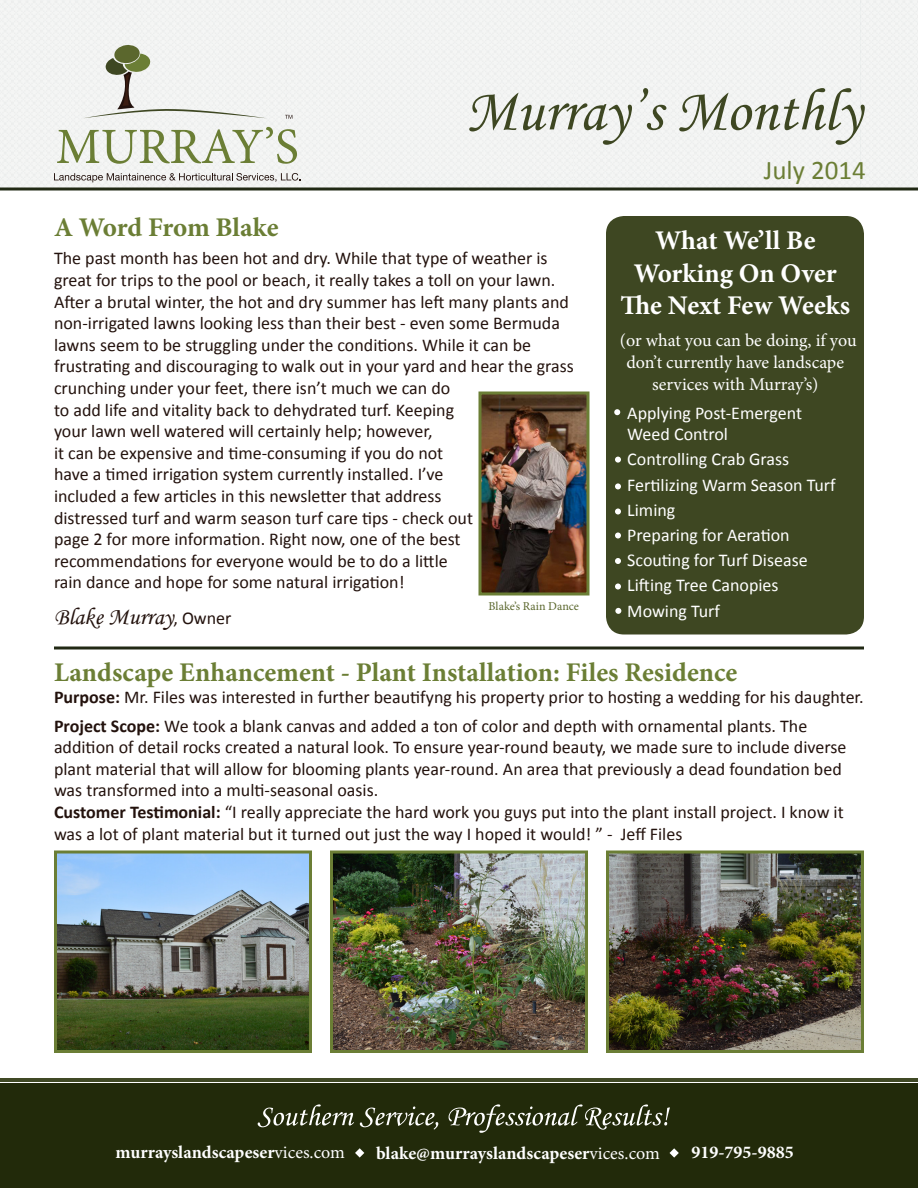
<style>
.page{position:relative;width:918px;height:1188px;background:#fff}
.page>*{position:absolute;margin:0;border:0;box-sizing:border-box;transform-origin:0 0}
.t1{font:60px "Monotype Corsiva";color:#3e4722}
.t2{font:700 27px "Minion Pro";color:#6b7e35}
.t3{font:700 27px/32.4px "Minion Pro";letter-spacing:-.005em;color:#fff;text-align:center}
.t4{font:27px "Calibri";color:#6b7e35}
.t5{font:24px "Monotype Corsiva";color:#23120d}
.t6{font:18px/21.6px "Calibri";color:#23120d}
.t7{font:18px "Calibri";color:#fff}
.t8{font:700 18px "Minion Pro";color:#fff}
.t9{font:18px/21.6px "Minion Pro";color:#fff;text-align:center}
.t10{font:12px "Minion Pro";color:#5b672d}
.s1{font-family:"Calibri";font-size:18px}
.s2{font-weight:700}
.s3{font-weight:400}
</style>
<div class="page">
<div style="left:0;top:1084px;width:918px;height:104px;background:#222a0a"></div>
<hr style="left:0;top:1078px;width:918px;height:4px;background:#404925">
<svg style="left:258px;top:1104px;width:96px;height:23px"></svg>
<svg style="left:360px;top:1106px;width:78px;height:24px"></svg>
<svg style="left:449px;top:1104px;width:221px;height:29px"></svg>
<svg style="left:355px;top:1148px;width:9px;height:10px"></svg>
<svg style="left:670px;top:1148px;width:9px;height:10px"></svg>
<div style="left:606px;top:216px;width:258px;height:418px;background:#3e4722;border-radius:18px"></div>
<svg style="left:54px;top:646px;width:810px;height:4px;background:#585e4e"></svg>
<svg style="left:614px;top:409px;width:6px;height:6px"></svg>
<svg style="left:615px;top:532px;width:6px;height:6px"></svg>
<svg style="left:615px;top:457px;width:6px;height:6px"></svg>
<svg style="left:615px;top:483px;width:6px;height:6px"></svg>
<svg style="left:615px;top:508px;width:6px;height:6px"></svg>
<svg style="left:615px;top:558px;width:6px;height:6px"></svg>
<svg style="left:615px;top:584px;width:6px;height:6px"></svg>
<img style="left:286px;top:0;width:1px;height:45px">
<img style="left:286px;top:45px;width:1px;height:72px">
<img style="left:286px;top:117px;width:1px;height:71px">
<img style="left:861px;top:0;width:1px;height:45px">
<img style="left:861px;top:45px;width:1px;height:72px">
<img style="left:861px;top:117px;width:1px;height:71px">
<svg style="left:57px;top:127px;width:240px;height:37px"></svg>
<svg style="left:54px;top:173px;width:247px;height:9px"></svg>
<svg style="left:83px;top:44px;width:184px;height:74px"></svg>
<svg style="left:285px;top:115px;width:7px;height:4px"></svg>
<hr style="left:0;top:188px;width:918px;height:2px;background:#212914">
<img style="left:482px;top:396px;width:104px;height:196px">
<div style="left:478px;top:392px;width:112px;height:204px;border:3px solid #6b7e35"></div>
<svg style="left:615px;top:608px;width:6px;height:6px"></svg>
<img style="left:58px;top:854px;width:250px;height:195px">
<div style="left:54px;top:850px;width:258px;height:203px;border:3px solid #6b7e35"></div>
<img style="left:334px;top:854px;width:250px;height:195px">
<div style="left:330px;top:850px;width:258px;height:203px;border:3px solid #6b7e35"></div>
<img style="left:610px;top:854px;width:250px;height:195px">
<div style="left:606px;top:850px;width:258px;height:203px;border:3px solid #6b7e35"></div>
<p class="t1" style="left:465px;top:75px;width:398px">Murray’s Monthly</p>
<p class="t4" style="left:764px;top:153px;width:104px">July 2014</p>
<p class="t2" style="left:54px;top:208px;width:226px">A Word From Blake</p>
<p class="t6" style="left:54px;top:248px;width:521px">The past month has been hot and dry. While that type of weather is great for trips to the pool or beach, it really takes a toll on your lawn.<br>After a brutal winter, the hot and dry summer has left many plants and non-irrigated lawns looking less than their best - even some Bermuda lawns seem to be struggling under the conditions. While it can be frustrating and discouraging to walk out in your yard and hear the grass crunching under your feet, there isn’t much we can do<br>to add life and vitality back to dehydrated turf. Keeping<br>your lawn well watered will certainly help; however,<br>it can be expensive and time-consuming if you do not<br>have a timed irrigation system currently installed. I’ve<br>included a few articles in this newsletter that address<br>distressed turf and warm season turf care tips - check out<br>page 2 for more information. Right now, one of the best recommendations for everyone would be to do a little<br>rain dance and hope for some natural irrigation!</p>
<p class="t5" style="left:54px;top:603px;width:179px">Blake Murray<span class="s1">, Owner</span></p>
<p class="t10" style="left:489px;top:599px;width:92px">Blake’s Rain Dance</p>
<p class="t3" style="left:620px;top:224px;width:231px">What We’ll Be<br>Working On Over<br>The Next Few Weeks</p>
<p class="t9" style="left:620px;top:330px;width:238px">(or what you can be doing, if you don’t currently have landscape services with Murray’s)</p>
<p class="t7" style="left:627px;top:401px;width:176px">Applying Post-Emergent</p>
<p class="t7" style="left:627px;top:423px;width:102px">Weed Control</p>
<p class="t7" style="left:627px;top:448px;width:163px">Controlling Crab Grass</p>
<p class="t7" style="left:627px;top:473px;width:210px">Fertilizing Warm Season Turf</p>
<p class="t7" style="left:627px;top:498px;width:50px">Liming</p>
<p class="t7" style="left:627px;top:524px;width:164px">Preparing for Aeration</p>
<p class="t7" style="left:627px;top:549px;width:182px">Scouting for Turf Disease</p>
<p class="t7" style="left:627px;top:574px;width:153px">Lifting Tree Canopies</p>
<p class="t7" style="left:627px;top:599px;width:94px">Mowing Turf</p>
<p class="t2" style="left:54px;top:653px;width:685px">Landscape Enhancement - Plant Installation: Files Residence</p>
<p class="t6" style="left:54px;top:686px;width:811px"><span class="s2">Purpose:</span> Mr. Files was interested in further beautifyng his property prior to hosting a wedding for his daughter.</p>
<p class="t6" style="left:54px;top:715px;width:794px"><span class="s2">Project Scope:</span> We took a blank canvas and added a ton of color and depth with ornamental plants. The addition of detail rocks created a natural look. To ensure year-round beauty, we made sure to include diverse plant material that will allow for blooming plants year-round. An area that previously a dead foundation bed was transformed into a multi-seasonal oasis.</p>
<p class="t6" style="left:54px;top:801px;width:791px"><span class="s2">Customer Testimonial:</span> “I really appreciate the hard work you guys put into the plant install project. I know it was a lot of plant material but it turned out just the way I hoped it would! ” - Jeff Files</p>
<p class="t8" style="left:115px;top:1140px;width:231px">murrayslandscapeser<span class="s3">vices.com</span></p>
<p class="t8" style="left:376px;top:1141px;width:285px">blake@murrayslandscapeser<span class="s3">vices.com</span></p>
<p class="t8" style="left:692px;top:1139px;width:104px">919-795-9885</p>
</div>
